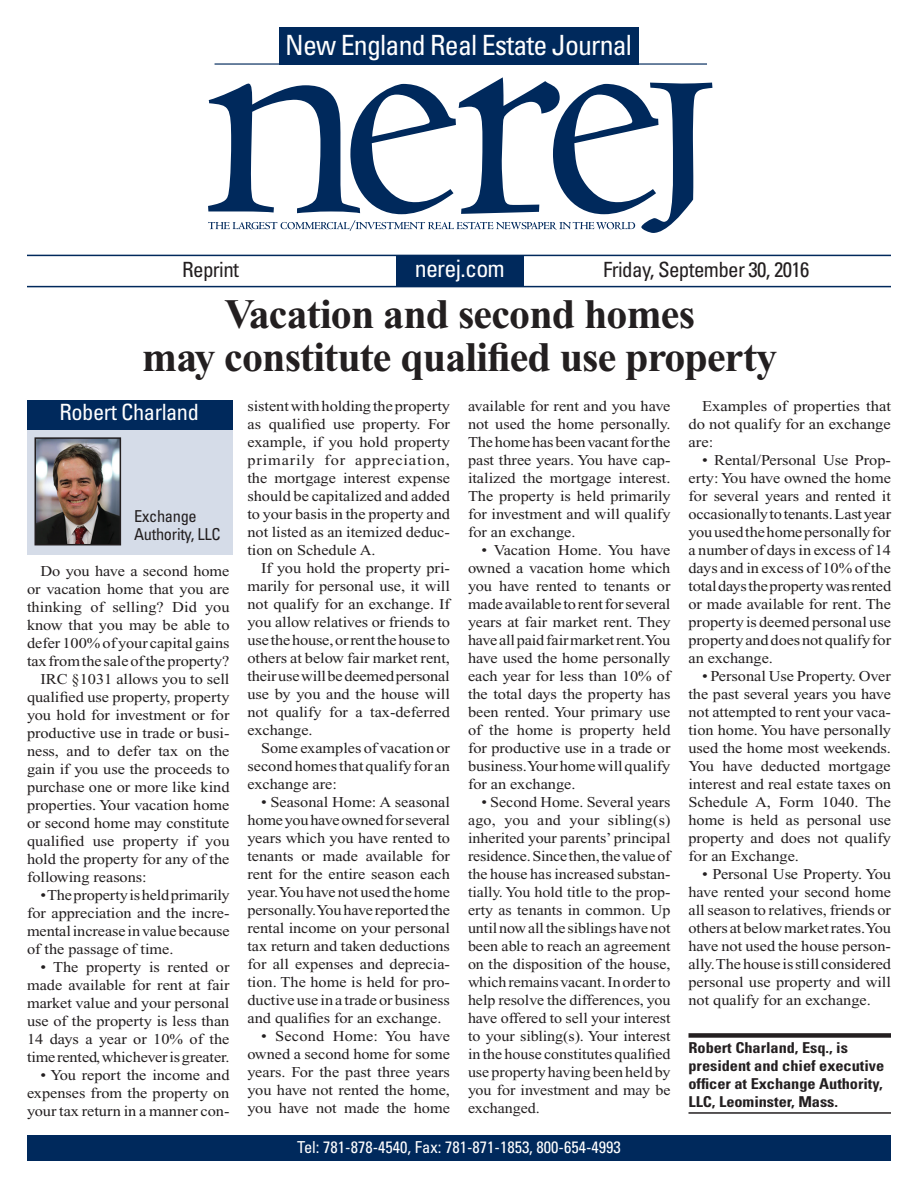
<style>
.page{position:relative;width:918px;height:1188px;background:#fff}
.page>*{position:absolute;margin:0;border:0;box-sizing:border-box;transform-origin:0 0}
._36_Times_Bold{font:700 42px "Times New Roman";letter-spacing:-.02em;color:#231f20}
.universe_head{font:condensed 27.9px "Univers";letter-spacing:-.03em;color:#fff}
.universe_head-2{font:condensed 24px "Univers";letter-spacing:-.03em;color:#fff}
.Box_Head{font:condensed 22.35px "Univers";letter-spacing:-.02em;color:#fff}
.universe_head-3{font:condensed 21px "Univers";letter-spacing:-.03em;color:#231f20}
.t1{font:condensed 16.5px "Univers";color:#fff}
.Box_Name{font:condensed 16.5px/18px "Univers";letter-spacing:-.02em;color:#231f20}
.Body_Copy{font:15px/18px "Times New Roman";letter-spacing:-.005em;color:#231f20;text-align:justify;scale:1.09 1}
.Body_Copy-2{font:15px/18px "Times New Roman";letter-spacing:-.005em;color:#231f20;text-align:justify;scale:1.07 1}
.Byline_Name{font:700 condensed 15px/18px "Univers";letter-spacing:-.005em;color:#231f20;scale:1.09 1}
.Body_Copy-3{font:15px/18px "Times New Roman";letter-spacing:-.005em;color:#231f20;text-align:justify;scale:1.11 1}
</style>
<div class="page">
<div style="left:27px;top:1135px;width:864px;height:26px;background:#00295c"></div>
<hr style="left:27px;top:255px;width:864px;height:1px;background:#00295c">
<hr style="left:27px;top:286px;width:864px;height:1px;background:#00295c">
<div style="left:396px;top:255px;width:128px;height:31px;background:#00295c"></div>
<hr style="left:215px;top:63px;width:492px;height:2px;background:#00295c">
<div style="left:279px;top:27px;width:360px;height:37px;background:#00295c"></div>
<svg style="left:208px;top:77px;width:504px;height:156px"></svg>
<div style="left:28px;top:405px;width:205px;height:150px;background:#d5dce8"></div>
<div style="left:28px;top:400px;width:205px;height:30px;background:#00295c"></div>
<img style="left:38px;top:440px;width:80px;height:102px">
<div style="left:35px;top:437px;width:86px;height:108px;border:2px solid #231f20"></div>
<div style="left:688px;top:1033px;width:203px;height:5px;background:#231f20"></div>
<hr style="left:688px;top:1112px;width:203px;height:2px;background:#231f20">
<p class="universe_head" style="left:285px;top:27px;width:348px">New England Real Estate Journal</p>
<p class="universe_head-3" style="left:182px;top:257px;width:58px">Reprint</p>
<p class="universe_head-2" style="left:415px;top:253px;width:92px">nerej.com</p>
<p class="universe_head-3" style="left:603px;top:257px;width:208px">Friday, September 30, 2016</p>
<p class="_36_Times_Bold" style="left:224px;top:291px;width:472px">Vacation and second homes</p>
<p class="_36_Times_Bold" style="left:142px;top:334px;width:637px">may constitute qualified use property</p>
<p class="Box_Head" style="left:60px;top:398px;width:141px">Robert Charland</p>
<p class="Body_Copy" style="left:248px;top:397px;width:187px">sistent with holding the property as qualified use property. For example, if you hold property primarily for appreciation, the mortgage interest expense should be capitalized and added to your basis in the property and not listed as an itemized deduc&shy;tion on Schedule A.</p>
<p class="Body_Copy" style="left:248px;top:559px;width:187px;text-indent:14px">If you hold the property pri&shy;marily for personal use, it will not qualify for an exchange. If you allow relatives or friends to use the house, or rent the house to others at below fair market rent, their use will be deemed personal use by you and the house will not qualify for a tax-deferred exchange.</p>
<p class="Body_Copy" style="left:248px;top:739px;width:187px;text-indent:14px">Some examples of vacation or second homes that qualify for an exchange are:</p>
<p class="Body_Copy" style="left:248px;top:793px;width:187px;text-indent:14px">• Seasonal Home: A seasonal home you have owned for several years which you have rented to tenants or made available for rent for the entire season each year. You have not used the home personally. You have reported the rental income on your personal tax return and taken deductions for all expenses and deprecia&shy;tion. The home is held for pro&shy;ductive use in a trade or business and qualifies for an exchange.</p>
<p class="Body_Copy" style="left:248px;top:1027px;width:187px;text-indent:14px">• Second Home: You have owned a second home for some years. For the past three years you have not rented the home, you have not made the home</p>
<p class="Body_Copy" style="left:468px;top:397px;width:187px">available for rent and you have not used the home personally.<br>The home has been vacant for the past three years. You have cap&shy;italized the mortgage interest.<br>The property is held primarily for investment and will qualify for an exchange.</p>
<p class="Body_Copy" style="left:468px;top:541px;width:187px;text-indent:14px">• Vacation Home. You have owned a vacation home which you have rented to tenants or made available to rent for several years at fair market rent. They have all paid fair market rent. You have used the home personally each year for less than 10% of the total days the property has been rented. Your primary use of the home is property held for productive use in a trade or business. Your home will qualify for an exchange.</p>
<p class="Body_Copy-2" style="left:468px;top:793px;width:191px;text-indent:14px">• Second Home. Several years ago, you and your sibling(s) inherited your parents’ principal residence. Since then, the value of the house has increased substan&shy;tially. You hold title to the prop&shy;erty as tenants in common. Up until now all the siblings have not been able to reach an agreement on the disposition of the house, which remains vacant. In order to help resolve the differences, you have offered to sell your interest to your sibling(s). Your interest in the house constitutes qualified use property having been held by you for investment and may be exchanged.</p>
<p class="Body_Copy-3" style="left:688px;top:397px;width:184px;text-indent:14px">Examples of properties that do not qualify for an exchange are:</p>
<p class="Body_Copy" style="left:688px;top:451px;width:187px;text-indent:14px">• Rental/Personal Use Prop&shy;erty: You have owned the home for several years and rented it occasionally to tenants. Last year you used the home personally for a number of days in excess of 14 days and in excess of 10% of the total days the property was rented or made available for rent. The property is deemed personal use property and does not qualify for an exchange.</p>
<p class="Body_Copy" style="left:688px;top:667px;width:187px;text-indent:14px">• Personal Use Property. Over the past several years you have not attempted to rent your vaca&shy;tion home. You have personally used the home most weekends.<br>You have deducted mortgage interest and real estate taxes on Schedule A, Form 1040. The home is held as personal use property and does not qualify for an Exchange.</p>
<p class="Body_Copy" style="left:688px;top:865px;width:187px;text-indent:14px">• Personal Use Property. You have rented your second home all season to relatives, friends or others at below market rates. You have not used the house person&shy;ally. The house is still considered personal use property and will not qualify for an exchange.</p>
<p class="Byline_Name" style="left:688px;top:1038px;width:181px">Robert Charland, Esq., is president and chief executive officer at Exchange Authority,<br>LLC, Leominster, Mass.</p>
<p class="Box_Name" style="left:134px;top:507px;width:88px">Exchange<br>Authority, LLC</p>
<p class="Body_Copy" style="left:27px;top:562px;width:187px;text-indent:14px">Do you have a second home or vacation home that you are thinking of selling? Did you know that you may be able to defer 100% of your capital gains tax from the sale of the property?</p>
<p class="Body_Copy" style="left:27px;top:670px;width:187px;text-indent:14px">IRC §1031 allows you to sell qualified use property, property you hold for investment or for productive use in trade or busi&shy;ness, and to defer tax on the gain if you use the proceeds to purchase one or more like kind properties. Your vacation home or second home may constitute qualified use property if you hold the property for any of the following reasons:</p>
<p class="Body_Copy" style="left:27px;top:886px;width:187px;text-indent:14px">• The property is held primarily for appreciation and the incre&shy;mental increase in value because of the passage of time.</p>
<p class="Body_Copy" style="left:27px;top:958px;width:187px;text-indent:14px">• The property is rented or made available for rent at fair market value and your personal use of the property is less than 14 days a year or 10% of the time rented, whichever is greater.</p>
<p class="Body_Copy" style="left:27px;top:1066px;width:187px;text-indent:14px">• You report the income and expenses from the property on your tax return in a manner con-</p>
<p class="t1" style="left:297px;top:1136px;width:325px">Tel: 781-878-4540, Fax: 781-871-1853, 800-654-4993</p>
</div>
